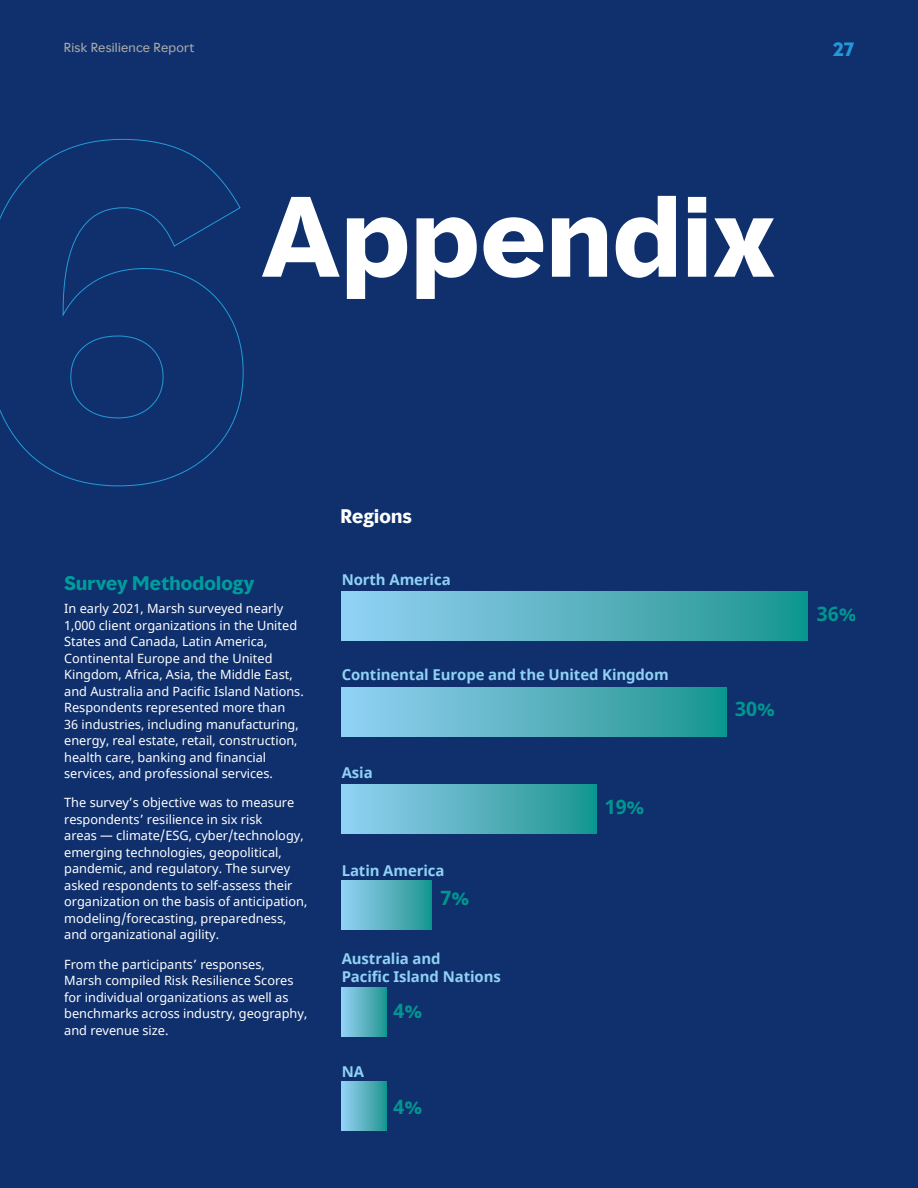
<style>
.page{position:relative;width:918px;height:1188px;background:#0f306d}
.page>*{position:absolute;margin:0;border:0;box-sizing:border-box;transform-origin:0 0}
.TOC_Title__70_74{font:700 105px "MMC Display";letter-spacing:.01em;color:#fff}
.t1{font:700 19.95px "Noto Sans";color:#01968f}
.Body_Subhead__12_14{font:700 18px "MMC Display";letter-spacing:.01em;color:#009c9b}
.Figures_Title__12_14{font:700 18px "MMC Display";letter-spacing:.01em;color:#fff}
.Page_Number{font:700 18px "MMC Display";color:#239ad7}
.t2{font:700 14.85px/17.9px "Noto Sans";letter-spacing:-.005em;color:#90d2f5}
.t3{font:12.75px/16.5px "Noto Sans";color:#fff}
.Document_Title{font:12px "MMC Display";letter-spacing:.02em;color:#a8a8a7}
</style>
<div class="page">
<svg style="left:0;top:139px;width:244px;height:348px"></svg>
<div style="left:342px;top:591px;width:466px;height:49px;background:linear-gradient(to right,#97d1f5,#1b958f)"></div>
<div style="left:342px;top:688px;width:384px;height:49px;background:linear-gradient(to right,#97d2f5,#1c968f)"></div>
<div style="left:342px;top:784px;width:255px;height:49px;background:linear-gradient(to right,#97d1f4,#1b958f)"></div>
<div style="left:342px;top:881px;width:89px;height:49px;background:linear-gradient(to right,#96d1f4,#1e9690)"></div>
<div style="left:342px;top:1082px;width:44px;height:49px;background:linear-gradient(to right,#96d1f4,#249894)"></div>
<div style="left:342px;top:988px;width:44px;height:49px;background:linear-gradient(to right,#96d1f4,#249894)"></div>
<p class="Document_Title" style="left:64px;top:39px;width:132px">Risk Resilience Report</p>
<p class="Page_Number" style="left:833px;top:38px;width:23px">27</p>
<p class="TOC_Title__70_74" style="left:261px;top:168px;width:516px">Appendix</p>
<h4 class="Body_Subhead__12_14" style="left:64px;top:572px;width:192px">Survey Methodology</h4>
<p class="t3" style="left:64px;top:601px;width:241px">In early 2021, Marsh surveyed nearly 1,000 client organizations in the United States and Canada, Latin America, Continental Europe and the United Kingdom, Africa, Asia, the Middle East, and Australia and Pacific Island Nations.<br>Respondents represented more than<br>36 industries, including manufacturing, energy, real estate, retail, construction, health care, banking and financial services, and professional services.</p>
<p class="t3" style="left:64px;top:795px;width:245px">The survey’s objective was to measure respondents’ resilience in six risk<br>areas — climate/ESG, cyber/technology, emerging technologies, geopolitical, pandemic, and regulatory. The survey asked respondents to self-assess their organization on the basis of anticipation, modeling/forecasting, preparedness, and organizational agility.</p>
<p class="t3" style="left:64px;top:956px;width:245px">From the participants’ responses,<br>Marsh compiled Risk Resilience Scores for individual organizations as well as benchmarks across industry, geography, and revenue size.</p>
<p class="Figures_Title__12_14" style="left:340px;top:504px;width:73px">Regions</p>
<p class="t2" style="left:342px;top:571px;width:110px">North America</p>
<p class="t2" style="left:342px;top:666px;width:328px">Continental Europe and the United Kingdom</p>
<p class="t2" style="left:342px;top:764px;width:33px">Asia</p>
<p class="t2" style="left:342px;top:862px;width:104px">Latin America</p>
<p class="t1" style="left:440px;top:884px;width:30px">7%</p>
<p class="t2" style="left:342px;top:950px;width:161px">Australia and<br>Pacific Island Nations</p>
<p class="t2" style="left:342px;top:1063px;width:24px">NA</p>
<p class="t1" style="left:394px;top:996px;width:30px">4%</p>
<p class="t1" style="left:394px;top:1093px;width:30px">4%</p>
<p class="t1" style="left:605px;top:793px;width:41px">19%</p>
<p class="t1" style="left:735px;top:695px;width:41px">30%</p>
<p class="t1" style="left:817px;top:600px;width:41px">36%</p>
</div>
